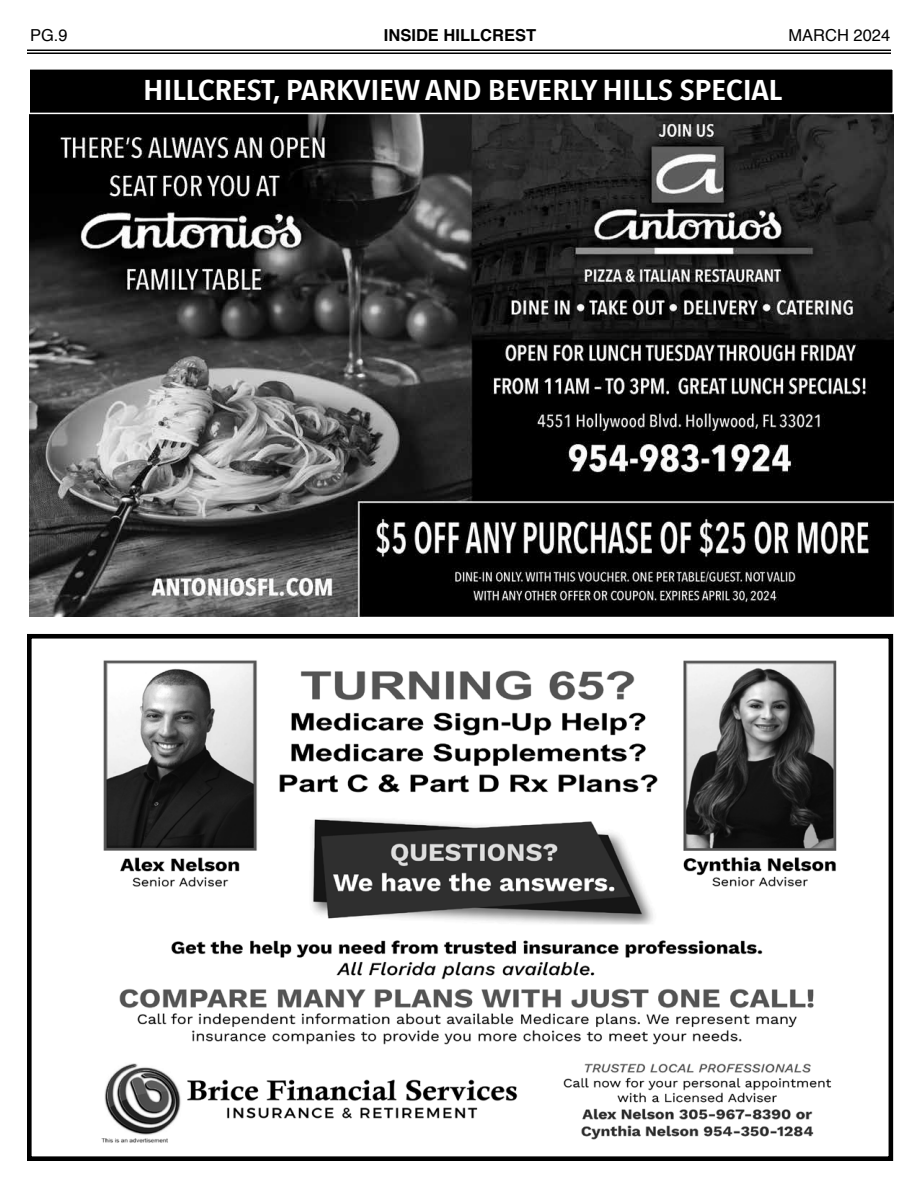
<style>
.page{position:relative;width:918px;height:1188px;background:#fff}
.page>*{position:absolute;margin:0;border:0;box-sizing:border-box;transform-origin:0 0}
.t1{font:600 28.5px "Avenir Next Condensed";letter-spacing:-.01em;color:#fff;scale:1.21 1}
.t2{font:700 16.5px "Helvetica";color:#000}
.t3{font:16.5px "Helvetica";color:#000}
</style>
<div class="page">
<hr style="left:27px;top:50px;width:864px;height:1px;background:#000">
<hr style="left:27px;top:53px;width:864px;height:1px;background:#000">
<img style="left:101px;top:660px;width:736px;height:483px">
<div style="left:27px;top:634px;width:866px;height:527px;border:5px solid #000"></div>
<img style="left:29px;top:114px;width:864px;height:503px">
<div style="left:29px;top:69px;width:864px;height:44px;background:#000"></div>
<div style="left:28px;top:68px;width:866px;height:46px;border:2px solid #fff"></div>
<p class="t3" style="left:30px;top:23px;width:39px">PG.9</p>
<p class="t2" style="left:384px;top:22px;width:154px">INSIDE HILLCREST</p>
<p class="t3" style="left:788px;top:23px;width:103px">MARCH 2024</p>
<p class="t1" style="left:143px;top:66px;width:529px">HILLCREST, PARKVIEW AND BEVERLY HILLS SPECIAL</p>
</div>
